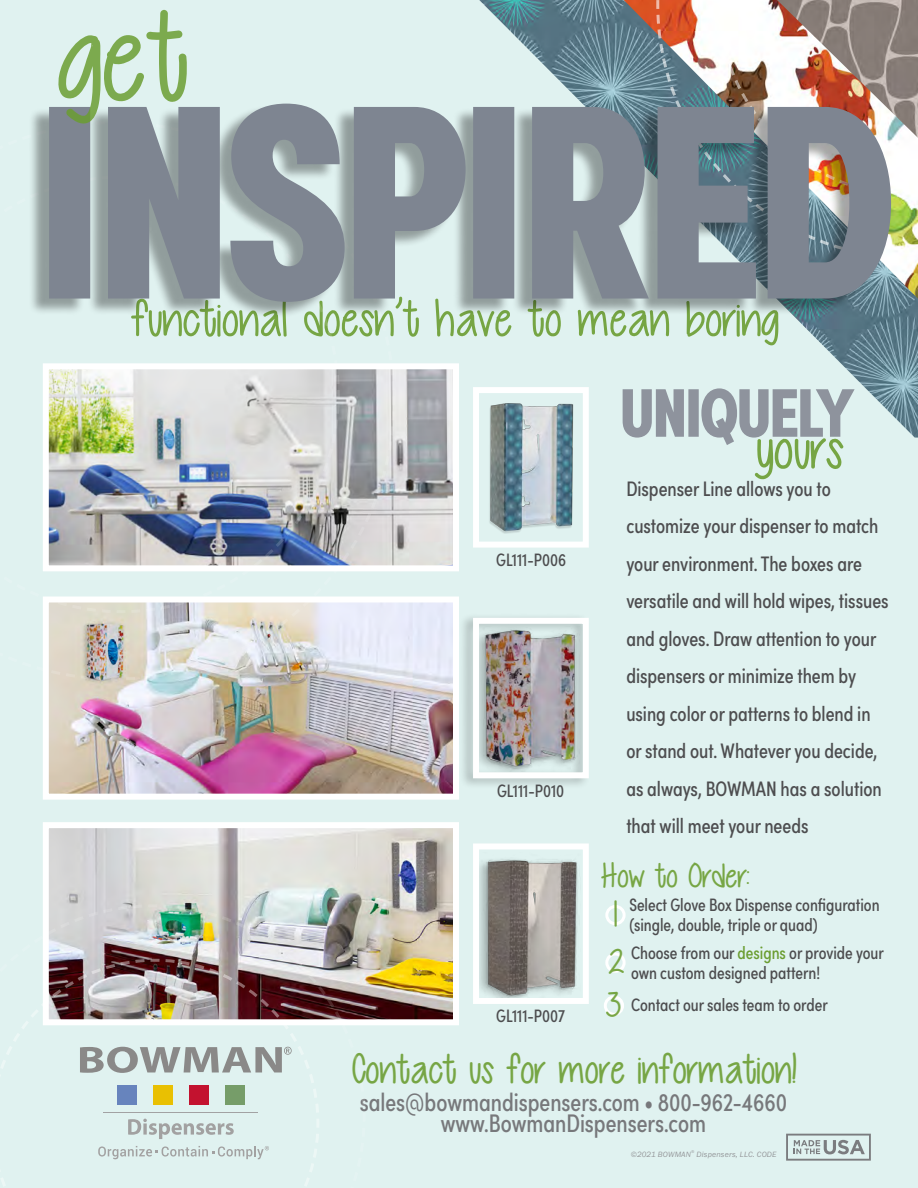
<style>
.page{position:relative;width:918px;height:1188px;background:#e0f2f0}
.page>*{position:absolute;margin:0;border:0;box-sizing:border-box;transform-origin:0 0}
.t1{font:127.5px "Cutie Patootie";color:#6b9d31}
.t2{font:58.5px "Cutie Patootie";color:#6b9d31}
.t3{font:51px "Cutie Patootie";color:#6b9d31}
.t4{font:42px "Cutie Patootie";color:#6b9d31}
.t5{font:36px/47.5px "Cutie Patootie";color:#6b9d31}
.t6{font:34.5px "Cutie Patootie";color:#6b9d31}
.t7{font:25.5px/21px "Sofia Pro Condensed";color:#77787b;text-align:center}
.t8{font:21px/37.5px "Sofia Pro Condensed";color:#4d4d4f}
.t9{font:18px/19.5px "Sofia Pro Condensed";color:#4d4d4f}
.t10{font:7.95px "Franklin Gothic URW Boo Ita";letter-spacing:.02em;color:#939598}
.t11{font:4.2px "Franklin Gothic URW Boo Ita";color:#939598}
.s1{color:#6b9d31}
</style>
<div class="page">
<img style="left:397px;top:370px;width:55px;height:194px">
<div style="left:43px;top:363px;width:416px;height:208px;border:6px solid #fff"></div>
<svg style="left:723px;top:438px;width:11px;height:7px"></svg>
<div style="left:458px;top:612px;width:133px;height:177px;background:#000;opacity:.25"></div>
<img style="left:480px;top:626px;width:100px;height:145px">
<div style="left:473px;top:618px;width:116px;height:160px;border:6px solid #fff"></div>
<img style="left:480px;top:859px;width:98px;height:138px">
<div style="left:473px;top:843px;width:116px;height:161px;border:6px solid #fff"></div>
<img style="left:479px;top:0;width:439px;height:438px">
<img style="left:50px;top:603px;width:402px;height:190px">
<div style="left:43px;top:596px;width:416px;height:204px;border:6px solid #fff"></div>
<img style="left:50px;top:829px;width:402px;height:189px">
<div style="left:43px;top:822px;width:416px;height:203px;border:6px solid #fff"></div>
<div style="left:605px;top:905px;width:21px;height:20px;border:3px solid #fff;border-radius:50%"></div>
<div style="left:605px;top:952px;width:21px;height:21px;border:3px solid #fff;border-radius:50%"></div>
<div style="left:604px;top:996px;width:20px;height:20px;border:3px solid #fff;border-radius:50%"></div>
<svg style="left:786px;top:1134px;width:85px;height:27px"></svg>
<img style="left:486px;top:401px;width:90px;height:132px">
<div style="left:473px;top:387px;width:116px;height:161px;border:6px solid #fff"></div>
<svg style="left:891px;top:199px;width:27px;height:62px;background:#c6d98e"></svg>
<img style="left:655px;top:0;width:263px;height:199px">
<img style="left:43px;top:363px;width:354px;height:319px">
<svg style="left:1px;top:903px;width:366px;height:283px"></svg>
<div style="left:29px;top:104px;width:858px;height:214px;background:#000;opacity:.35"></div>
<svg style="left:49px;top:104px;width:842px;height:198px;background:#8b959c"></svg>
<h1 class="t1" style="left:57px;top:-12px;width:132px">get</h1>
<h3 class="t3" style="left:130px;top:291px;width:649px">functional doesn’t have to mean boring</h3>
<p class="t9" style="left:496px;top:549px;width:72px">GL111-P006</p>
<p class="t9" style="left:497px;top:780px;width:69px">GL111-P010</p>
<p class="t9" style="left:496px;top:1005px;width:70px">GL111-P007</p>
<h2 class="t2" style="left:755px;top:417px;width:89px">yours</h2>
<p class="t8" style="left:626px;top:468px;width:264px">Dispenser Line allows you to customize your dispenser to match your environment. The boxes are versatile and will hold wipes, tissues and gloves. Draw attention to your dispensers or minimize them by using color or patterns to blend in or stand out. Whatever you decide, as always, BOWMAN has a solution that will meet your needs</p>
<h3 class="t6" style="left:601px;top:857px;width:150px">How to Order:</h3>
<h3 class="t5" style="left:608px;top:891px;width:18px">1<br>2</h3>
<h3 class="t5" style="left:606px;top:981px;width:17px">3</h3>
<p class="t9" style="left:629px;top:894px;width:252px">Select Glove Box Dispense configuration (single, double, triple or quad)</p>
<p class="t9" style="left:631px;top:942px;width:255px">Choose from our <span class="s1">designs</span> or provide your own custom designed pattern!</p>
<p class="t9" style="left:631px;top:994px;width:198px">Contact our sales team to order</p>
<h3 class="t4" style="left:350px;top:1047px;width:448px">Contact us for more information!</h3>
<p class="t7" style="left:360px;top:1090px;width:429px">sales@bowmandispensers.com • 800-962-4660 www.BowmanDispensers.com</p>
<p class="t10" style="left:631px;top:1150px;width:62px">©2021 BOWMAN</p>
<p class="t11" style="left:691px;top:1149px;width:5px">®</p>
<p class="t10" style="left:697px;top:1150px;width:82px">Dispensers, LLC. CODE</p>
</div>
